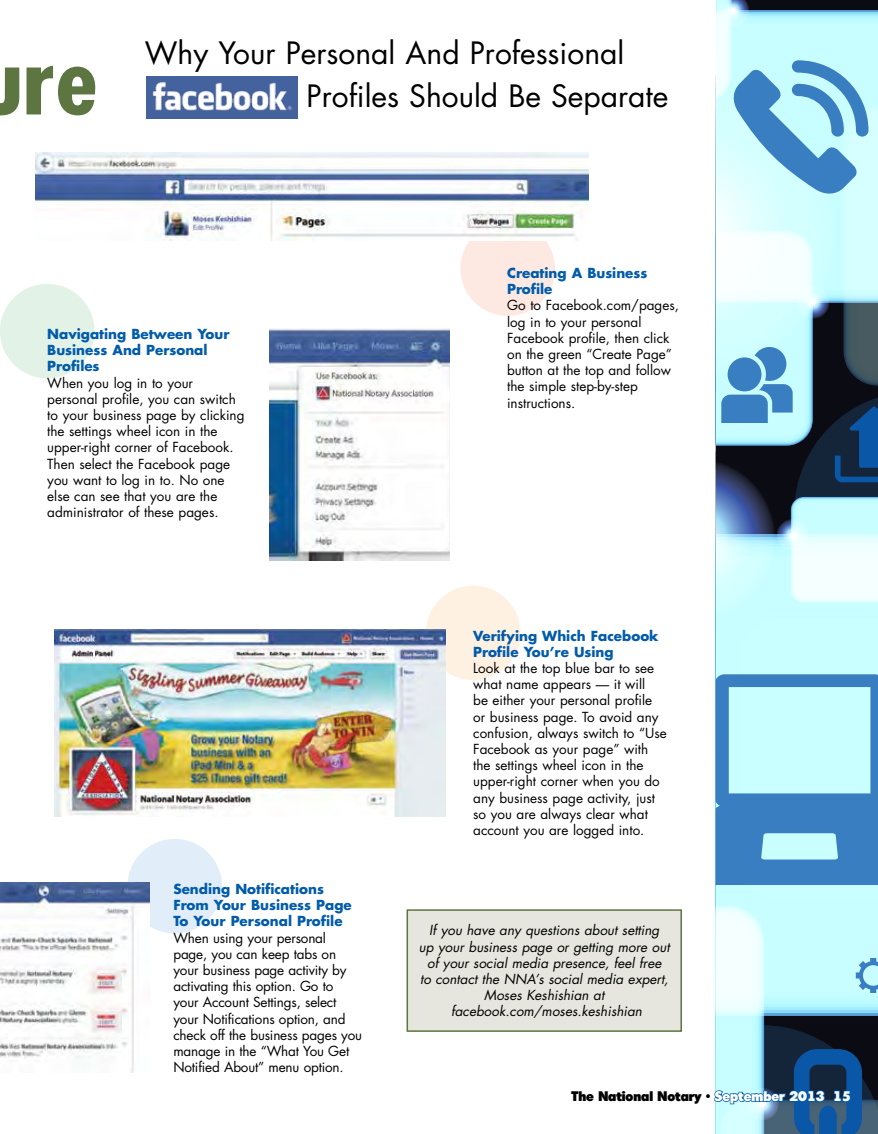
<style>
.page{position:relative;width:878px;height:1134px;background:#fff}
.page>*{position:absolute;margin:0;border:0;box-sizing:border-box;transform-origin:0 0}
.t1{font:700 condensed 93px "Futura";color:#5c7541;scale:1.11 1}
.t2{font:30px/43.5px "Futura";color:#000}
.t3{font:13.5px/16.2px "Futura";color:#000}
.t4{font:italic 13.5px/16.2px "Futura";color:#000;text-align:center}
.t5{font:700 13.5px/16.2px "Futura";color:#005baa}
.t6{font:800 13.5px "Migra";color:#000}
.s1{color:#fff}
</style>
<div class="page">
<div style="left:146px;top:76px;width:151px;height:42px;background:#44629e"></div>
<svg style="left:714px;top:0;width:164px;height:1134px;background:#96c2d2"></svg>
<img style="left:152px;top:82px;width:140px;height:29px">
<div style="left:407px;top:910px;width:274px;height:121px;background:#e6e6df"></div>
<div style="left:406px;top:909px;width:276px;height:123px;border:2px solid #5c7541"></div>
<div style="left:426px;top:586px;width:94px;height:94px;background:#fff1e2;border-radius:50%"></div>
<img style="left:54px;top:630px;width:392px;height:186px">
<img style="left:269px;top:328px;width:180px;height:233px">
<div style="left:0;top:284px;width:94px;height:94px;background:#e3f2e7;border-radius:50%"></div>
<div style="left:127px;top:839px;width:95px;height:94px;background:#e1eef9;border-radius:50%"></div>
<div style="left:460px;top:221px;width:95px;height:95px;background:#fee9e2;border-radius:50%"></div>
<img style="left:35px;top:153px;width:553px;height:88px">
<img style="left:0;top:883px;width:149px;height:190px">
<h1 class="t1" style="left:-21px;top:20px;width:108px">ure</h1>
<h2 class="t2" style="left:306px;top:31px;width:363px;text-indent:-162px">Why Your Personal And Professional<br>Profiles Should Be Separate</h2>
<p class="t5" style="left:47px;top:325px;width:184px">Navigating Between Your<br>Business And Personal<br>Profiles</p>
<p class="t3" style="left:47px;top:374px;width:199px">When you log in to your personal profile, you can switch to your business page by clicking the settings wheel icon in the upper-right corner of Facebook.<br>Then select the Facebook page you want to log in to. No one else can see that you are the administrator of these pages.</p>
<p class="t5" style="left:173px;top:880px;width:180px">Sending Notifications<br>From Your Business Page<br>To Your Personal Profile</p>
<p class="t3" style="left:173px;top:929px;width:190px">When using your personal page, you can keep tabs on your business page activity by activating this option. Go to<br>your Account Settings, select your Notifications option, and check off the business pages you manage in the “What You Get<br>Notified About” menu option.</p>
<p class="t5" style="left:507px;top:264px;width:142px">Creating A Business<br>Profile</p>
<p class="t3" style="left:507px;top:297px;width:173px">Go to Facebook.com/pages, log in to your personal<br>Facebook profile, then click on the green “Create Page” button at the top and follow the simple step-by-step instructions.</p>
<p class="t5" style="left:473px;top:627px;width:187px">Verifying Which Facebook<br>Profile You’re Using</p>
<p class="t3" style="left:473px;top:660px;width:195px">Look at the top blue bar to see what name appears — it will<br>be either your personal profile or business page. To avoid any confusion, always switch to “Use<br>Facebook as your page” with the settings wheel icon in the upper-right corner when you do any business page activity, just so you are always clear what account you are logged into.</p>
<p class="t4" style="left:419px;top:922px;width:252px">If you have any questions about setting<br>up your business page or getting more out of your social media presence, feel free<br>to contact the NNA’s social media expert, Moses Keshishian at facebook.com/moses.keshishian</p>
<p class="t6" style="left:571px;top:1089px;width:281px">The National Notary • <span class="s1">September 2013 15</span></p>
</div>
